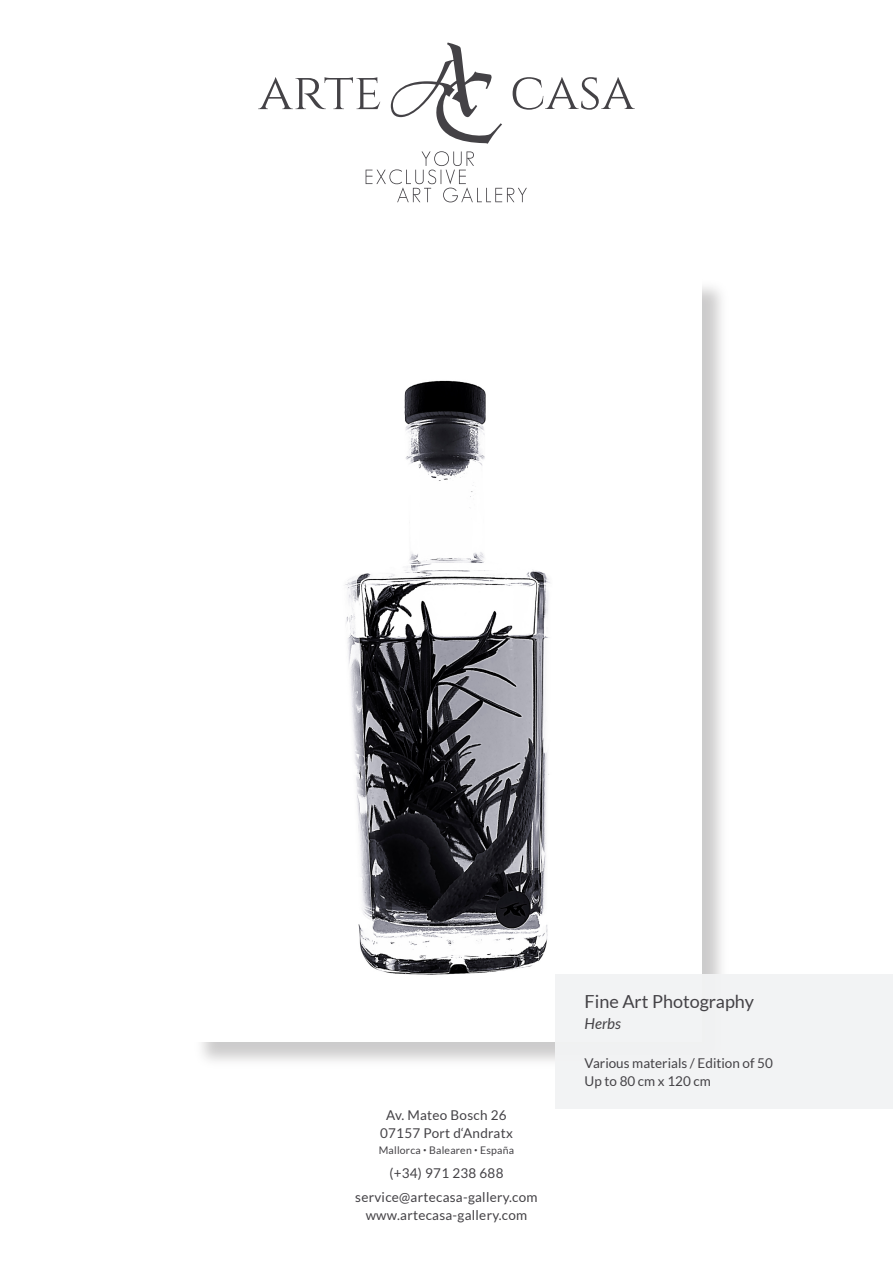
<style>
.page{position:relative;width:893px;height:1263px;background:#fff}
.page>*{position:absolute;margin:0;border:0;box-sizing:border-box;transform-origin:0 0}
.t1{font:18px "Lato";color:#444246}
.t2{font:italic 15px "Lato";color:#444246}
.t3{font:13.5px/18px "Lato";letter-spacing:.02em;color:#444246;text-align:center}
.t4{font:13.5px/18px "Lato";color:#444246}
.t5{font:10.5px "Lato";letter-spacing:.02em;color:#444246}
</style>
<div class="page">
<svg style="left:513px;top:77px;width:122px;height:33px"></svg>
<svg style="left:258px;top:77px;width:122px;height:32px"></svg>
<svg style="left:391px;top:43px;width:111px;height:101px"></svg>
<svg style="left:366px;top:151px;width:161px;height:51px"></svg>
<img style="left:343px;top:380px;width:209px;height:595px">
<div style="left:555px;top:974px;width:338px;height:135px;background:#f2f3f4"></div>
<p class="t3" style="left:380px;top:1107px;width:134px">Av. Mateo Bosch 26<br>07157 Port d‘Andratx</p>
<p class="t5" style="left:379px;top:1145px;width:137px">Mallorca <sup>•</sup> Balearen <sup>•</sup> España</p>
<p class="t3" style="left:355px;top:1161px;width:184px;line-height:24px">(+34) 971 238 688 service@artecasa-gallery.com</p>
<p class="t3" style="left:366px;top:1206px;width:163px">www.artecasa-gallery.com</p>
<h1 class="t1" style="left:585px;top:994px;width:171px">Fine Art Photography</h1>
<p class="t2" style="left:585px;top:1017px;width:38px">Herbs</p>
<p class="t4" style="left:585px;top:1055px;width:190px">Various materials / Edition of 50<br>Up to 80 cm x 120 cm</p>
</div>
